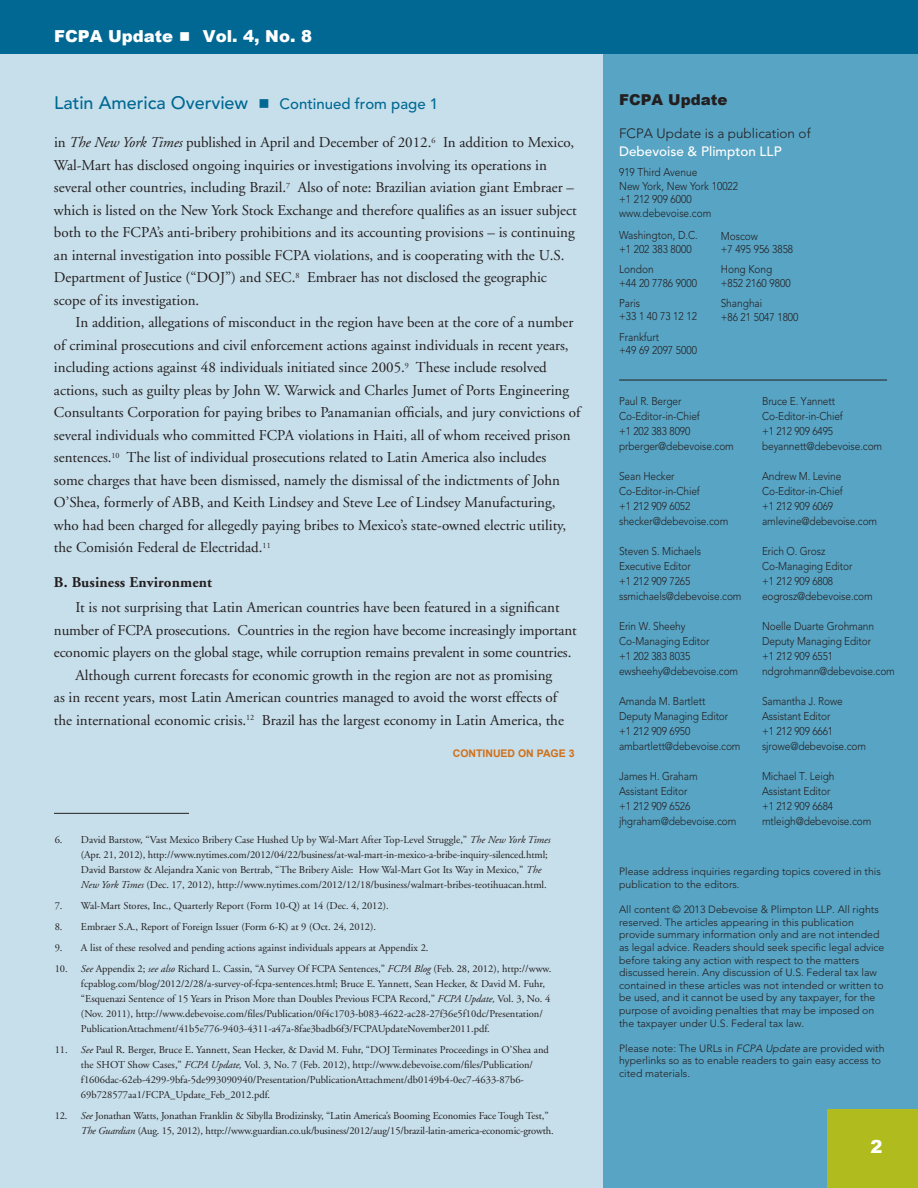
<style>
.page{position:relative;width:918px;height:1188px;background:#c7dfeb}
.page>*{position:absolute;margin:0;border:0;box-sizing:border-box;transform-origin:0 0}
.t1{font:500 18px "Avenir";color:#006893}
.t2{font:900 18px "Arial";color:#fff}
.t3{font:900 16.5px "Arial";color:#fff}
.t4{font:15px/22.5px "Adobe Garamond";color:#231f20}
.t5{font:700 15px "Adobe Garamond";letter-spacing:.01em;color:#231f20}
.t6{font:900 15px "Arial";color:#231f20}
.t7{font:300 13.5px "Avenir";color:#231f20}
.t8{font:500 13.5px "Avenir";color:#fff}
.t9{font:300 11.25px/15px "Avenir";letter-spacing:-.01em;color:#231f20;scale:.9 1}
.t10{font:10.5px/15px "Adobe Garamond";color:#231f20}
.t11{font:300 10.5px/12.6px "Avenir";color:#231f20}
.t12{font:700 10.5px "Arial";color:#d06f18}
.s1{font-size:15px}
.s2{font-style:italic}
</style>
<div class="page">
<div style="left:603px;top:0;width:315px;height:1188px;background:#58a4c4"></div>
<div style="left:0;top:0;width:918px;height:54px;background:#006893"></div>
<div style="left:828px;top:1109px;width:90px;height:79px;background:#b0bb1d"></div>
<hr style="left:619px;top:380px;width:268px;height:1px;background:#231f20">
<hr style="left:54px;top:813px;width:135px;height:1px;background:#231f20">
<p class="t3" style="left:54px;top:24px;width:260px">FCPA Update ■ Vol. 4, No. 8</p>
<p class="t1" style="left:54px;top:93px;width:386px">Latin America Overview ■ <span class="s1">Continued from page 1</span></p>
<p class="t4" style="left:54px;top:131px;width:524px">in <span class="s2">The New York Times</span> published in April and December of 2012.<sup>6</sup> In addition to Mexico, Wal-Mart has disclosed ongoing inquiries or investigations involving its operations in several other countries, including Brazil.<sup>7</sup> Also of note: Brazilian aviation giant Embraer – which is listed on the New York Stock Exchange and therefore qualifies as an issuer subject both to the FCPA’s anti-bribery prohibitions and its accounting provisions – is continuing an internal investigation into possible FCPA violations, and is cooperating with the U.S.<br>Department of Justice (“DOJ”) and SEC.<sup>8</sup> Embraer has not disclosed the geographic scope of its investigation.</p>
<p class="t4" style="left:54px;top:311px;width:528px;text-indent:22px">In addition, allegations of misconduct in the region have been at the core of a number of criminal prosecutions and civil enforcement actions against individuals in recent years, including actions against 48 individuals initiated since 2005.<sup>9</sup> These include resolved actions, such as guilty pleas by John W. Warwick and Charles Jumet of Ports Engineering Consultants Corporation for paying bribes to Panamanian officials, and jury convictions of several individuals who committed FCPA violations in Haiti, all of whom received prison sentences.<sup>10</sup> The list of individual prosecutions related to Latin America also includes<br>some charges that have been dismissed, namely the dismissal of the indictments of John O’Shea, formerly of ABB, and Keith Lindsey and Steve Lee of Lindsey Manufacturing, who had been charged for allegedly paying bribes to Mexico’s state-owned electric utility, the Comisión Federal de Electridad.<sup>11</sup></p>
<p class="t5" style="left:54px;top:574px;width:160px">B. Business Environment</p>
<p class="t4" style="left:76px;top:596px;width:486px">It is not surprising that Latin American countries have been featured in a significant</p>
<p class="t4" style="left:54px;top:619px;width:524px">number of FCPA prosecutions. Countries in the region have become increasingly important</p>
<p class="t4" style="left:54px;top:641px;width:519px">economic players on the global stage, while corruption remains prevalent in some countries.</p>
<p class="t4" style="left:76px;top:664px;width:478px">Although current forecasts for economic growth in the region are not as promising</p>
<p class="t4" style="left:54px;top:686px;width:505px">as in recent years, most Latin American countries managed to avoid the worst effects of</p>
<p class="t4" style="left:54px;top:709px;width:511px">the international economic crisis.<sup>12</sup> Brazil has the largest economy in Latin America, the</p>
<p class="t12" style="left:453px;top:746px;width:123px">CONTINUED ON PAGE 3</p>
<p class="t10" style="left:81px;top:832px;width:471px;text-indent:-26px">6. David Barstow, “Vast Mexico Bribery Case Hushed Up by Wal-Mart After Top-Level Struggle,” <span class="s2">The New York Times </span>(Apr. 21, 2012), http://www.nytimes.com/2012/04/22/business/at-wal-mart-in-mexico-a-bribe-inquiry-silenced.html; David Barstow &amp; Alejandra Xanic von Bertrab, “The Bribery Aisle: How Wal-Mart Got Its Way in Mexico,” <span class="s2">The New York Times</span> (Dec. 17, 2012), http://www.nytimes.com/2012/12/18/business/walmart-bribes-teotihuacan.html.</p>
<p class="t10" style="left:55px;top:898px;width:336px">7. Wal-Mart Stores, Inc., Quarterly Report (Form 10-Q) at 14 (Dec. 4, 2012).</p>
<p class="t10" style="left:55px;top:919px;width:323px">8. Embraer S.A., Report of Foreign Issuer (Form 6-K) at 9 (Oct. 24, 2012).</p>
<p class="t10" style="left:55px;top:940px;width:375px">9. A list of these resolved and pending actions against individuals appears at Appendix 2.</p>
<p class="t10" style="left:81px;top:961px;width:472px;text-indent:-26px">10. <span class="s2">See</span> Appendix 2; <span class="s2">see also</span> Richard L. Cassin, “A Survey Of FCPA Sentences,” <span class="s2">FCPA Blog</span> (Feb. 28, 2012), http://www. fcpablog.com/blog/2012/2/28/a-survey-of-fcpa-sentences.html; Bruce E. Yannett, Sean Hecker, &amp; David M. Fuhr, “Esquenazi Sentence of 15 Years in Prison More than Doubles Previous FCPA Record,” <span class="s2">FCPA Update,</span> Vol. 3, No. 4 (Nov. 2011), http://www.debevoise.com/files/Publication/0f4c1703-b083-4622-ac28-27f36e5f10dc/Presentation/ PublicationAttachment/41b5e776-9403-4311-a47a-8fae3badb6f3/FCPAUpdateNovember2011.pdf.</p>
<p class="t10" style="left:81px;top:1042px;width:469px;text-indent:-26px">11. <span class="s2">See</span> Paul R. Berger, Bruce E. Yannett, Sean Hecker, &amp; David M. Fuhr, “DOJ Terminates Proceedings in O’Shea and the SHOT Show Cases,” <span class="s2">FCPA Update,</span> Vol. 3, No. 7 (Feb. 2012), http://www.debevoise.com/files/Publication/ f1606dac-62eb-4299-9bfa-5de993090940/Presentation/PublicationAttachment/db0149b4-0ec7-4633-87b6- 69b728577aa1/FCPA_Update_Feb_2012.pdf.</p>
<p class="t10" style="left:81px;top:1109px;width:474px;text-indent:-26px">12. <span class="s2">See</span> Jonathan Watts, Jonathan Franklin &amp; Sibylla Brodizinsky, “Latin America’s Booming Economies Face Tough Test,”<br><span class="s2">The Guardian</span> (Aug. 15, 2012), http://www.guardian.co.uk/business/2012/aug/15/brazil-latin-america-economic-growth.</p>
<p class="t6" style="left:619px;top:89px;width:110px">FCPA Update</p>
<p class="t7" style="left:619px;top:126px;width:193px">FCPA Update is a publication of</p>
<p class="t8" style="left:619px;top:144px;width:164px">Debevoise &amp; Plimpton LLP</p>
<p class="t9" style="left:619px;top:166px;width:134px;line-height:13.5px">919 Third Avenue<br>New York, New York 10022 +1 212 909 6000 www.debevoise.com</p>
<p class="t9" style="left:619px;top:229px;width:89px;line-height:13.5px">Washington, D.C. +1 202 383 8000</p>
<p class="t9" style="left:619px;top:263px;width:88px;line-height:13.5px">London<br>+44 20 7786 9000</p>
<p class="t9" style="left:619px;top:296px;width:88px;line-height:13.5px">Paris<br>+33 1 40 73 12 12</p>
<p class="t9" style="left:619px;top:330px;width:88px;line-height:13.5px">Frankfurt<br>+49 69 2097 5000</p>
<p class="t9" style="left:721px;top:229px;width:82px;line-height:13.5px">Moscow<br>+7 495 956 3858</p>
<p class="t9" style="left:721px;top:263px;width:79px;line-height:13.5px">Hong Kong +852 2160 9800</p>
<p class="t9" style="left:721px;top:296px;width:88px;line-height:13.5px">Shanghai<br>+86 21 5047 1800</p>
<p class="t9" style="left:619px;top:393px;width:129px">Paul R. Berger<br>Co-Editor-in-Chief<br>+1 202 383 8090 prberger@debevoise.com</p>
<p class="t9" style="left:619px;top:468px;width:123px">Sean Hecker<br>Co-Editor-in-Chief<br>+1 212 909 6052 shecker@debevoise.com</p>
<p class="t9" style="left:619px;top:543px;width:138px">Steven S. Michaels<br>Executive Editor<br>+1 212 909 7265 ssmichaels@debevoise.com</p>
<p class="t9" style="left:619px;top:618px;width:134px">Erin W. Sheehy<br>Co-Managing Editor<br>+1 202 383 8035 ewsheehy@debevoise.com</p>
<p class="t9" style="left:619px;top:693px;width:136px">Amanda M. Bartlett<br>Deputy Managing Editor +1 212 909 6950 ambartlett@debevoise.com</p>
<p class="t9" style="left:619px;top:768px;width:132px">James H. Graham<br>Assistant Editor<br>+1 212 909 6526 jhgraham@debevoise.com</p>
<p class="t9" style="left:762px;top:394px;width:135px">Bruce E. Yannett<br>Co-Editor-in-Chief<br>+1 212 909 6495 beyannett@debevoise.com</p>
<p class="t9" style="left:762px;top:469px;width:129px">Andrew M. Levine<br>Co-Editor-in-Chief<br>+1 212 909 6069 amlevine@debevoise.com</p>
<p class="t9" style="left:762px;top:544px;width:125px">Erich O. Grosz<br>Co-Managing Editor<br>+1 212 909 6808 eogrosz@debevoise.com</p>
<p class="t9" style="left:762px;top:619px;width:149px">Noelle Duarte Grohmann<br>Deputy Managing Editor<br>+1 212 909 6551 ndgrohmann@debevoise.com</p>
<p class="t9" style="left:762px;top:694px;width:117px">Samantha J. Rowe<br>Assistant Editor<br>+1 212 909 6661 sjrowe@debevoise.com</p>
<p class="t9" style="left:762px;top:769px;width:123px">Michael T. Leigh<br>Assistant Editor<br>+1 212 909 6684 mtleigh@debevoise.com</p>
<p class="t11" style="left:619px;top:866px;width:263px">Please address inquiries regarding topics covered in this publication to the editors.</p>
<p class="t11" style="left:619px;top:903px;width:267px">All content © 2013 Debevoise &amp; Plimpton LLP. All rights reserved. The articles appearing in this publication provide summary information only and are not intended as legal advice. Readers should seek specific legal advice before taking any action with respect to the matters discussed herein. Any discussion of U.S. Federal tax law contained in these articles was not intended or written to be used, and it cannot be used by any taxpayer, for the purpose of avoiding penalties that may be imposed on the taxpayer under U.S. Federal tax law.</p>
<p class="t11" style="left:619px;top:1042px;width:267px">Please note: The URLs in <span class="s2">FCPA Update</span> are provided with hyperlinks so as to enable readers to gain easy access to cited materials.</p>
<p class="t2" style="left:871px;top:1134px;width:14px">2</p>
</div>
